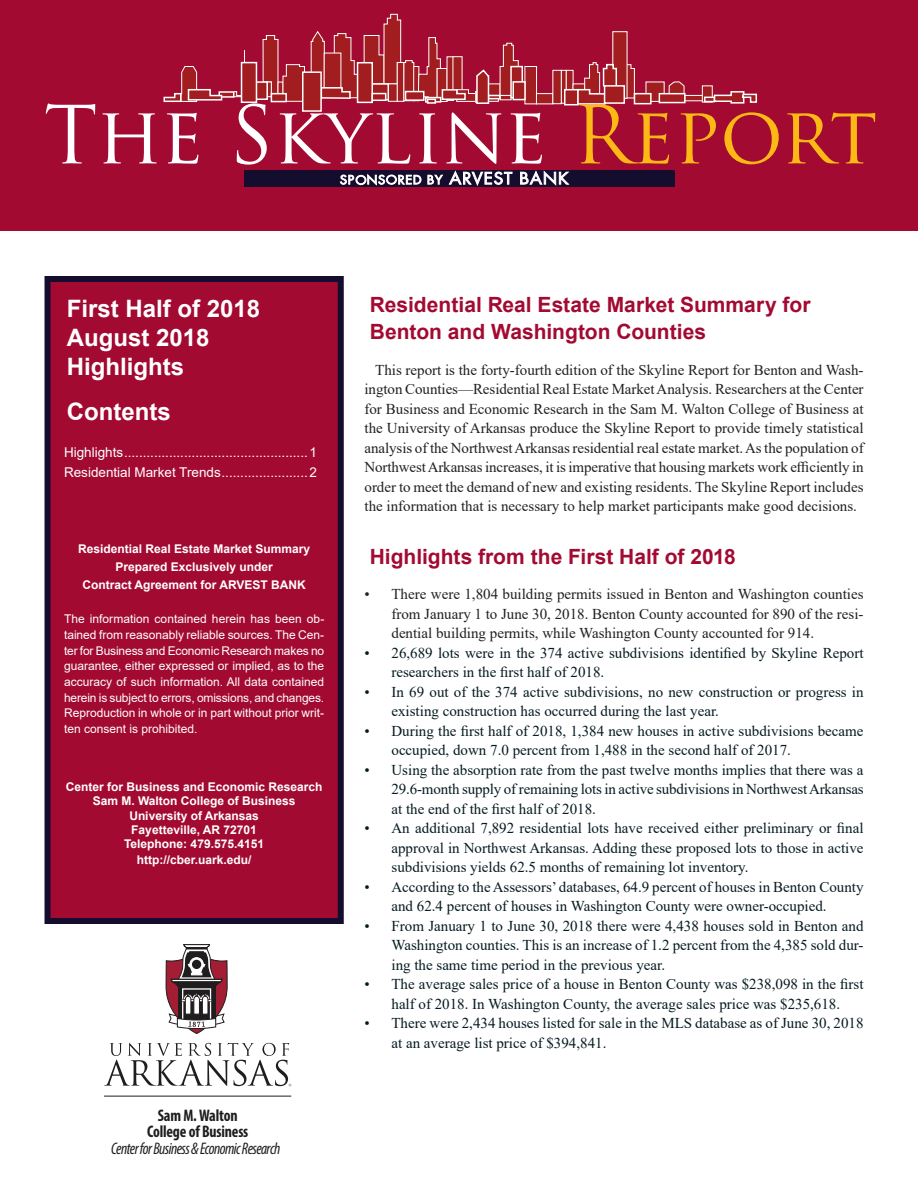
<style>
.page{position:relative;width:918px;height:1188px;background:#fff}
.page>*{position:absolute;margin:0;border:0;box-sizing:border-box;transform-origin:0 0}
.t1{font:78px "Trajan Pro";color:#fff}
.t2{font:700 24px/28.8px "Arial";color:#fff}
.t3{font:700 21px/27px "Arial";color:#a30a32}
.t4{font:italic condensed 16.8px "Myriad Pro";letter-spacing:-.035em;color:#201d1e;scale:.94 1}
.t5{font:700 condensed 16.8px/16.8px "Myriad Pro";letter-spacing:-.01em;color:#201d1e;text-align:center;scale:.94 1}
.t6{font:15px/19.5px "Times New Roman";color:#061b21}
.t7{font:15px/19.5px "Times New Roman";color:#231f20;text-align:justify}
.t8{font:13.5px/20.2px "Arial";color:#fff}
.t9{font:12px/15.8px "Arial";color:#fff;text-align:justify}
.t10{font:700 12px/14.4px "Arial";color:#fff;text-align:center}
.s1{color:#fcb814}
</style>
<div class="page">
<div style="left:0;top:0;width:918px;height:230px;background:#a30a32"></div>
<div style="left:48px;top:279px;width:293px;height:642px;background:#a30a32"></div>
<div style="left:45px;top:276px;width:299px;height:648px;border:6px solid #140d2e"></div>
<svg style="left:234px;top:91px;width:7px;height:6px"></svg>
<svg style="left:263px;top:35px;width:42px;height:67px"></svg>
<div style="left:487px;top:84px;width:13px;height:11px;background:#a21d20"></div>
<div style="left:500px;top:95px;width:11px;height:5px;background:#a21d20"></div>
<svg style="left:500px;top:43px;width:18px;height:53px"></svg>
<div style="left:525px;top:67px;width:12px;height:37px;background:#a21d20"></div>
<div style="left:525px;top:66px;width:12px;height:38px;border:1px solid #fff"></div>
<div style="left:536px;top:94px;width:17px;height:10px;background:#a21d20"></div>
<div style="left:536px;top:94px;width:17px;height:10px;border:1px solid #fff"></div>
<div style="left:553px;top:70px;width:8px;height:34px;background:#a21d20"></div>
<div style="left:561px;top:70px;width:5px;height:33px;background:#a21d20"></div>
<div style="left:561px;top:70px;width:5px;height:33px;border:1px solid #fff"></div>
<div style="left:566px;top:70px;width:7px;height:34px;background:#a21d20"></div>
<div style="left:566px;top:70px;width:7px;height:34px;border:1px solid #fff"></div>
<div style="left:573px;top:84px;width:12px;height:11px;background:#a21d20"></div>
<div style="left:613px;top:32px;width:14px;height:66px;background:#a21d20"></div>
<div style="left:646px;top:82px;width:18px;height:19px;background:#a21d20"></div>
<svg style="left:669px;top:82px;width:15px;height:11px"></svg>
<div style="left:685px;top:95px;width:21px;height:6px;background:#a21d20"></div>
<div style="left:685px;top:95px;width:21px;height:6px;border:1px solid #fff"></div>
<div style="left:702px;top:86px;width:10px;height:16px;background:#a21d20"></div>
<div style="left:702px;top:86px;width:10px;height:16px;border:1px solid #fff"></div>
<div style="left:219px;top:92px;width:15px;height:5px;background:#a21d20"></div>
<div style="left:219px;top:91px;width:15px;height:7px;border:2px solid #fff"></div>
<div style="left:256px;top:82px;width:11px;height:17px;background:#a21d20"></div>
<div style="left:256px;top:81px;width:12px;height:19px;border:2px solid #fff"></div>
<svg style="left:311px;top:31px;width:46px;height:69px"></svg>
<div style="left:488px;top:95px;width:13px;height:4px;border:2px solid #fff"></div>
<div style="left:511px;top:67px;width:11px;height:31px;background:#a21d20"></div>
<div style="left:510px;top:66px;width:13px;height:32px;border:2px solid #fff"></div>
<div style="left:659px;top:94px;width:26px;height:9px;background:#a21d20"></div>
<div style="left:659px;top:93px;width:27px;height:10px;border:2px solid #fff"></div>
<svg style="left:244px;top:50px;width:1px;height:12px"></svg>
<svg style="left:163px;top:66px;width:60px;height:37px"></svg>
<div style="left:242px;top:63px;width:14px;height:39px;background:#a21d20"></div>
<div style="left:241px;top:62px;width:16px;height:41px;border:2px solid #fff"></div>
<div style="left:271px;top:94px;width:15px;height:8px;background:#a21d20"></div>
<div style="left:271px;top:93px;width:16px;height:9px;border:2px solid #fff"></div>
<div style="left:303px;top:72px;width:18px;height:39px;background:#a21d20"></div>
<div style="left:302px;top:71px;width:20px;height:41px;border:2px solid #fff"></div>
<div style="left:358px;top:63px;width:14px;height:39px;background:#a21d20"></div>
<div style="left:357px;top:62px;width:16px;height:41px;border:2px solid #fff"></div>
<svg style="left:364px;top:14px;width:126px;height:90px"></svg>
<div style="left:513px;top:82px;width:12px;height:18px;background:#a21d20"></div>
<div style="left:512px;top:81px;width:14px;height:19px;border:2px solid #fff"></div>
<div style="left:565px;top:90px;width:13px;height:15px;background:#a21d20"></div>
<div style="left:564px;top:89px;width:15px;height:16px;border:2px solid #fff"></div>
<svg style="left:576px;top:62px;width:59px;height:43px"></svg>
<div style="left:605px;top:86px;width:19px;height:17px;background:#a21d20"></div>
<div style="left:604px;top:85px;width:21px;height:19px;border:2px solid #fff"></div>
<div style="left:634px;top:94px;width:17px;height:10px;background:#a21d20"></div>
<div style="left:634px;top:93px;width:18px;height:11px;border:2px solid #fff"></div>
<div style="left:704px;top:97px;width:11px;height:5px;border:2px solid #fff"></div>
<svg style="left:713px;top:91px;width:44px;height:13px"></svg>
<div style="left:244px;top:170px;width:431px;height:17px;background:#140d2e"></div>
<svg style="left:427px;top:175px;width:16px;height:10px"></svg>
<svg style="left:449px;top:171px;width:63px;height:15px"></svg>
<svg style="left:520px;top:171px;width:49px;height:15px"></svg>
<svg style="left:340px;top:174px;width:81px;height:11px"></svg>
<svg style="left:166px;top:944px;width:62px;height:90px"></svg>
<svg style="left:104px;top:1043px;width:187px;height:43px"></svg>
<hr style="left:104px;top:1096px;width:187px;height:1px;background:#201d1e">
<h1 class="t1" style="left:44px;top:85px;width:835px">The Skyline <span class="s1">Report</span></h1>
<h2 class="t2" style="left:67px;top:295px;width:195px">First Half of 2018<br>August 2018<br>Highlights</h2>
<h2 class="t2" style="left:67px;top:398px;width:105px">Contents</h2>
<p class="t8" style="left:64px;top:442px;width:255px">Highlights.................................................1<br>Residential Market Trends.......................2</p>
<p class="t10" style="left:78px;top:540px;width:234px;line-height:18px">Residential Real Estate Market Summary<br>Prepared Exclusively under<br>Contract Agreement for ARVEST BANK</p>
<p class="t9" style="left:64px;top:611px;width:262px">The information contained herein has been ob&shy;tained from reasonably reliable sources. The Cen&shy;ter for Business and Economic Research makes no guarantee, either expressed or implied, as to the accuracy of such information. All data contained herein is subject to errors, omissions, and changes.<br>Reproduction in whole or in part without prior writ&shy;ten consent is prohibited.</p>
<p class="t10" style="left:66px;top:780px;width:258px">Center for Business and Economic Research<br>Sam M. Walton College of Business<br>University of Arkansas<br>Fayetteville, AR 72701<br>Telephone: 479.575.4151</p>
<p class="t10" style="left:137px;top:853px;width:116px">http://cber.uark.edu/</p>
<p class="t5" style="left:147px;top:1106px;width:109px">Sam M.Walton<br>College of Business</p>
<p class="t4" style="left:111px;top:1138px;width:181px">Center for Business &amp; Economic Research</p>
<h3 class="t3" style="left:370px;top:292px;width:442px">Residential Real Estate Market Summary for<br>Benton and Washington Counties</h3>
<p class="t7" style="left:364px;top:360px;width:501px;text-indent:11px">This report is the forty-fourth edition of the Skyline Report for Benton and Wash&shy;ington Counties—Residential Real Estate Market Analysis. Researchers at the Center for Business and Economic Research in the Sam M. Walton College of Business at the University of Arkansas produce the Skyline Report to provide timely statistical analysis of the Northwest Arkansas residential real estate market. As the population of Northwest Arkansas increases, it is imperative that housing markets work efficiently in order to meet the demand of new and existing residents. The Skyline Report includes the information that is necessary to help market participants make good decisions.</p>
<h3 class="t3" style="left:370px;top:543px;width:367px">Highlights from the First Half of 2018</h3>
<p class="t7" style="left:392px;top:584px;width:474px;text-indent:-27px">• There were 1,804 building permits issued in Benton and Washington counties from January 1 to June 30, 2018. Benton County accounted for 890 of the resi&shy;dential building permits, while Washington County accounted for 914.</p>
<p class="t6" style="left:392px;top:643px;width:474px;text-indent:-27px">• 26,689 lots were in the 374 active subdivisions identified by Skyline Report researchers in the first half of 2018.</p>
<p class="t6" style="left:392px;top:682px;width:474px;text-indent:-27px">• In 69 out of the 374 active subdivisions, no new construction or progress in existing construction has occurred during the last year.</p>
<p class="t6" style="left:392px;top:721px;width:474px;text-indent:-27px">• During the first half of 2018, 1,384 new houses in active subdivisions became occupied, down 7.0 percent from 1,488 in the second half of 2017.</p>
<p class="t6" style="left:392px;top:760px;width:474px;text-align:justify;text-indent:-27px">• Using the absorption rate from the past twelve months implies that there was a 29.6-month supply of remaining lots in active subdivisions in Northwest Arkansas at the end of the first half of 2018.</p>
<p class="t6" style="left:392px;top:818px;width:474px;text-align:justify;text-indent:-27px">• An additional 7,892 residential lots have received either preliminary or final approval in Northwest Arkansas. Adding these proposed lots to those in active subdivisions yields 62.5 months of remaining lot inventory.</p>
<p class="t6" style="left:392px;top:877px;width:474px;text-indent:-27px">• According to the Assessors’ databases, 64.9 percent of houses in Benton County and 62.4 percent of houses in Washington County were owner-occupied.</p>
<p class="t6" style="left:392px;top:916px;width:474px;text-align:justify;text-indent:-27px">• From January 1 to June 30, 2018 there were 4,438 houses sold in Benton and Washington counties. This is an increase of 1.2 percent from the 4,385 sold dur&shy;ing the same time period in the previous year.</p>
<p class="t6" style="left:364px;top:974px;width:501px;text-align:center">• The average sales price of a house in Benton County was $238,098 in the first half of 2018. In Washington County, the average sales price was $235,618.</p>
<p class="t6" style="left:392px;top:1013px;width:474px;text-indent:-27px">• There were 2,434 houses listed for sale in the MLS database as of June 30, 2018 at an average list price of $394,841.</p>
</div>
